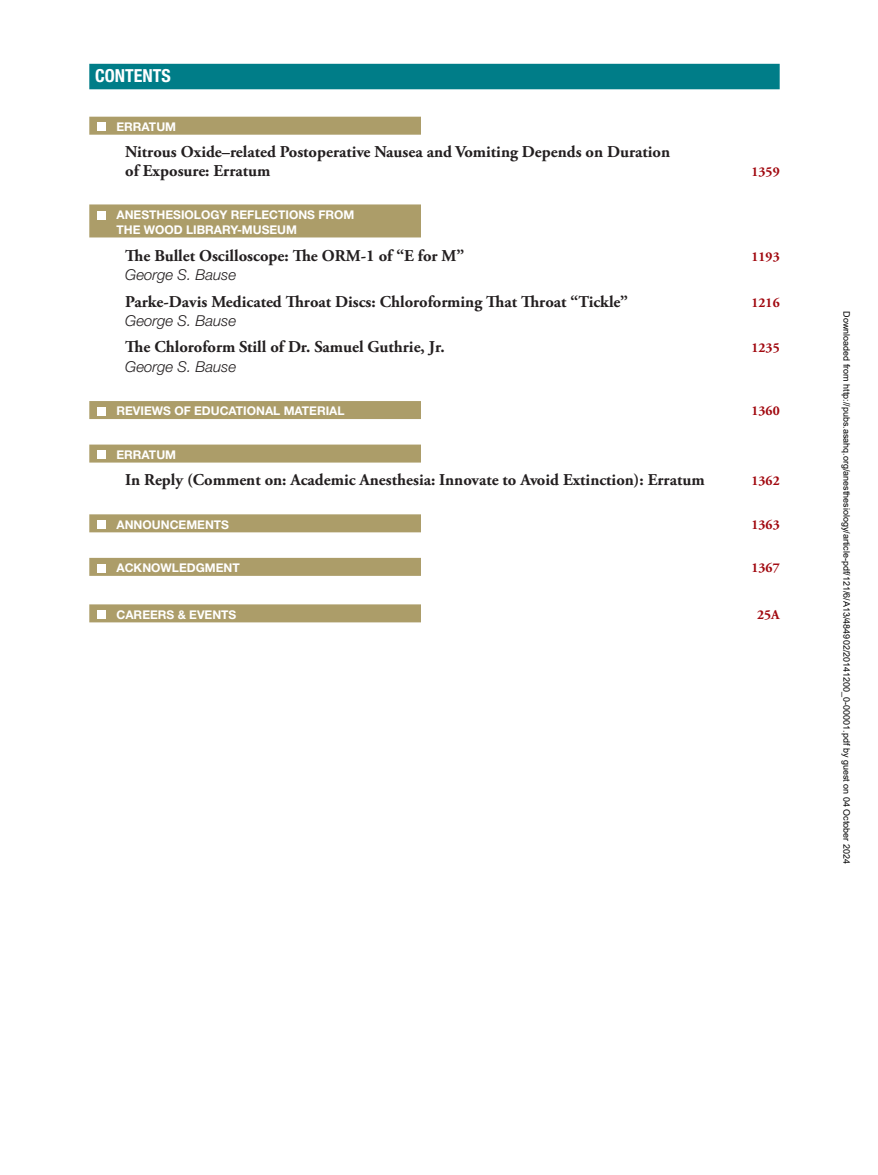
<style>
.page{position:relative;width:878px;height:1175px;background:#fff}
.page>*{position:absolute;margin:0;border:0;box-sizing:border-box;transform-origin:0 0}
.t1{font:700 condensed 18px "Helvetica Neue";color:#fff}
.t2{font:700 16.5px/18.8px "Adobe Garamond Pro";color:#231f20}
.t3{font:italic 300 15px "Helvetica Neue";color:#231f20}
.t4{font:700 13.5px "Adobe Garamond Pro";color:#a1080f}
.t5{font:700 12px/15px "Helvetica Neue";color:#fff}
.t6{font:9px "Arial";color:#000}
</style>
<div class="page">
<div style="left:89px;top:64px;width:690px;height:25px;background:#007d88"></div>
<div style="left:89px;top:117px;width:332px;height:18px;background:#ac9d69"></div>
<div style="left:89px;top:204px;width:332px;height:33px;background:#ac9d69"></div>
<div style="left:89px;top:401px;width:332px;height:18px;background:#ac9d69"></div>
<div style="left:89px;top:444px;width:332px;height:18px;background:#ac9d69"></div>
<div style="left:89px;top:514px;width:332px;height:18px;background:#ac9d69"></div>
<div style="left:89px;top:558px;width:332px;height:18px;background:#ac9d69"></div>
<div style="left:89px;top:604px;width:332px;height:18px;background:#ac9d69"></div>
<div style="left:98px;top:123px;width:8px;height:8px;background:#fff"></div>
<div style="left:98px;top:211px;width:8px;height:8px;background:#fff"></div>
<div style="left:98px;top:407px;width:8px;height:8px;background:#fff"></div>
<div style="left:98px;top:450px;width:8px;height:9px;background:#fff"></div>
<div style="left:98px;top:520px;width:8px;height:8px;background:#fff"></div>
<div style="left:98px;top:564px;width:8px;height:8px;background:#fff"></div>
<div style="left:98px;top:610px;width:8px;height:8px;background:#fff"></div>
<p class="t1" style="left:95px;top:65px;width:77px">CONTENTS</p>
<p class="t5" style="left:116px;top:119px;width:61px">ERRATUM</p>
<p class="t2" style="left:125px;top:143px;width:546px">Nitrous Oxide–related Postoperative Nausea and Vomiting Depends on Duration of Exposure: Erratum</p>
<p class="t4" style="left:751px;top:164px;width:30px">1359</p>
<p class="t5" style="left:116px;top:207px;width:239px">ANESTHESIOLOGY REFLECTIONS FROM<br>THE WOOD LIBRARY-MUSEUM</p>
<p class="t2" style="left:125px;top:246px;width:340px">The Bullet Oscilloscope: The ORM-1 of “E for M”</p>
<p class="t4" style="left:751px;top:248px;width:30px">1193</p>
<p class="t3" style="left:125px;top:266px;width:112px">George S. Bause</p>
<p class="t2" style="left:125px;top:292px;width:504px">Parke-Davis Medicated Throat Discs: Chloroforming That Throat “Tickle”</p>
<p class="t4" style="left:751px;top:294px;width:30px">1216</p>
<p class="t3" style="left:125px;top:312px;width:112px">George S. Bause</p>
<p class="t2" style="left:125px;top:338px;width:321px">The Chloroform Still of Dr. Samuel Guthrie, Jr.</p>
<p class="t4" style="left:751px;top:340px;width:30px">1235</p>
<p class="t3" style="left:125px;top:357px;width:112px">George S. Bause</p>
<p class="t5" style="left:106px;top:403px;width:240px">R EVIEWS OF EDUCATIONAL MATERIAL</p>
<p class="t4" style="left:751px;top:403px;width:30px">1360</p>
<p class="t5" style="left:116px;top:447px;width:61px">ERRATUM</p>
<p class="t2" style="left:125px;top:471px;width:581px">In Reply (Comment on: Academic Anesthesia: Innovate to Avoid Extinction): Erratum</p>
<p class="t4" style="left:751px;top:473px;width:30px">1362</p>
<p class="t5" style="left:116px;top:516px;width:114px">ANNOUNCEMENTS</p>
<p class="t4" style="left:751px;top:516px;width:30px">1363</p>
<p class="t5" style="left:116px;top:560px;width:125px">ACKNOWLEDGMENT</p>
<p class="t4" style="left:751px;top:560px;width:30px">1367</p>
<p class="t5" style="left:106px;top:606px;width:132px">CAREERS &amp; EVENTS</p>
<p class="t4" style="left:757px;top:606px;width:24px">25A</p>
<p class="t6" style="left:850px;top:311px;width:554px;rotate:90deg">Downloaded from http://pubs.asahq.org/anesthesiology/article-pdf/121/6/A13/484902/20141200_0-00001.pdf by guest on 04 October 2024</p>
</div>
